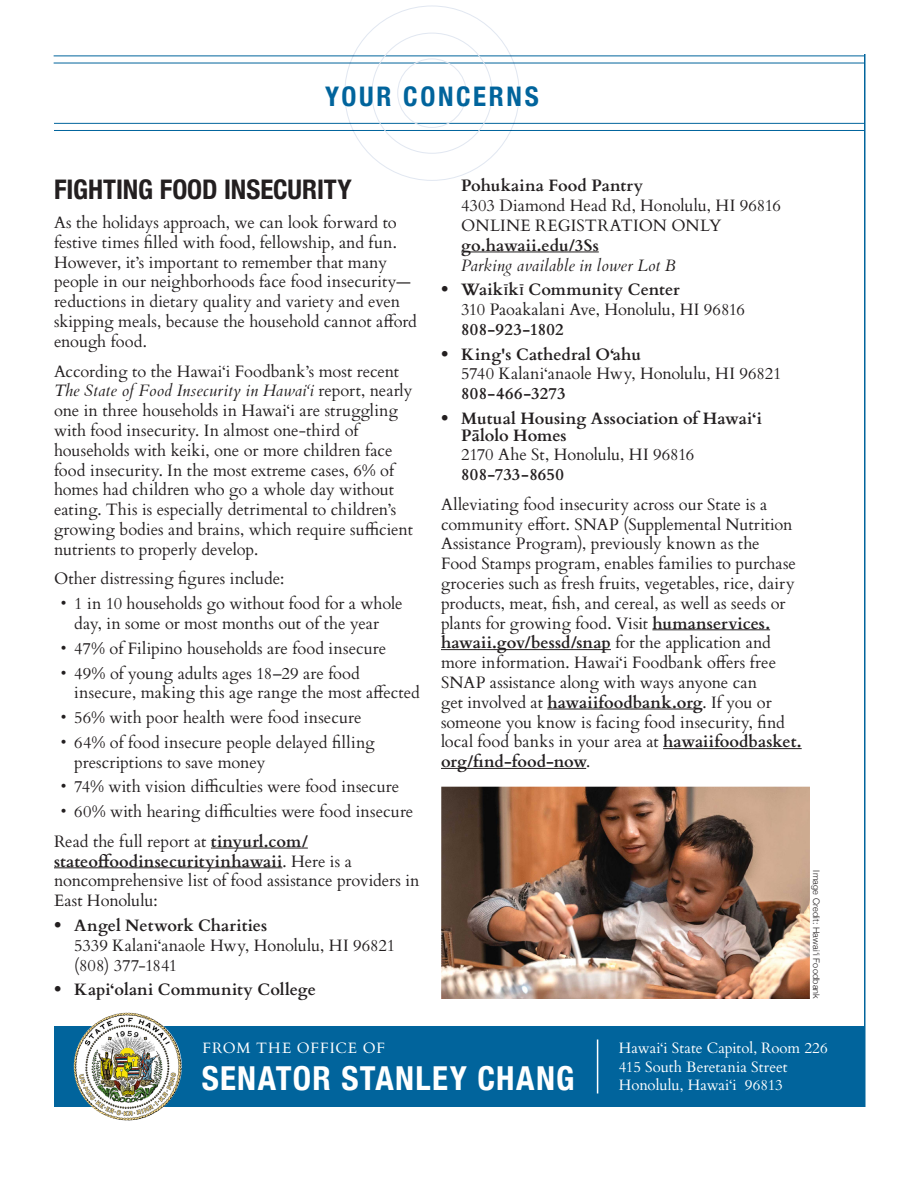
<style>
.page{position:relative;width:918px;height:1188px;background:#fff}
.page>*{position:absolute;margin:0;border:0;box-sizing:border-box;transform-origin:0 0}
.t1{font:700 condensed 33px "Helvetica Neue";letter-spacing:.04em;color:#fff}
.t2{font:700 condensed 27px "Helvetica Neue";color:#231f20}
.t3{font:700 condensed 27px "Helvetica Neue";letter-spacing:.1em;color:#01649c}
.t4{font:16.5px/19.8px "Cardo";color:#231f20}
.t5{font:700 16.5px/19.8px "Cardo";letter-spacing:.005em;color:#231f20}
.t6{font:15px "Cardo";letter-spacing:.005em;color:#fff}
.t7{font:15px "Cardo";letter-spacing:.06em;color:#fff}
.t8{font:300 9px "Helvetica Neue";letter-spacing:.025em;color:#231f20}
.s1{font-style:italic}
.s2{font-weight:700}
.s3{font-size:11.55px}
.s4{font-weight:400}
</style>
<div class="page">
<hr style="left:864px;top:54px;width:2px;height:1053px;background:#01649c">
<hr style="left:211px;top:848px;width:97px;height:1px;background:#231f20">
<hr style="left:54px;top:867px;width:228px;height:1px;background:#231f20">
<hr style="left:461px;top:251px;width:138px;height:1px;background:#231f20">
<hr style="left:652px;top:629px;width:118px;height:1px;background:#231f20">
<hr style="left:441px;top:649px;width:170px;height:1px;background:#231f20">
<hr style="left:547px;top:709px;width:155px;height:1px;background:#231f20">
<hr style="left:663px;top:748px;width:139px;height:1px;background:#231f20">
<hr style="left:441px;top:768px;width:145px;height:1px;background:#231f20">
<div style="left:54px;top:1026px;width:810px;height:81px;background:#01649c"></div>
<hr style="left:597px;top:1040px;width:1px;height:54px;background:#fff">
<img style="left:74px;top:1012px;width:108px;height:108px;border-radius:54px">
<hr style="left:54px;top:123px;width:810px;height:1px;background:#01649c">
<hr style="left:54px;top:130px;width:810px;height:1px;background:#01649c">
<hr style="left:54px;top:56px;width:810px;height:1px;background:#01649c">
<hr style="left:54px;top:63px;width:810px;height:1px;background:#01649c">
<div style="left:397px;top:58px;width:70px;height:70px;border:1px solid #e1e7f1;border-radius:50%"></div>
<img style="left:441px;top:787px;width:369px;height:212px">
<p class="t3" style="left:325px;top:74px;width:215px">YOUR CONCERNS</p>
<p class="t2" style="left:54px;top:167px;width:299px">FIGHTING FOOD INSECURITY</p>
<p class="t4" style="left:54px;top:212px;width:365px">As the holidays approach, we can look forward to festive times filled with food, fellowship, and fun.<br>However, it’s important to remember that many people in our neighborhoods face food insecurity— reductions in dietary quality and variety and even skipping meals, because the household cannot afford enough food.</p>
<p class="t4" style="left:54px;top:360px;width:360px">According to the Hawai‘i Foodbank’s most recent <span class="s1">The State of Food Insecurity in Hawai‘i</span> report, nearly one in three households in Hawai‘i are struggling with food insecurity. In almost one-third of households with keiki, one or more children face food insecurity. In the most extreme cases, 6% of homes had children who go a whole day without eating. This is especially detrimental to children’s growing bodies and brains, which require sufficient nutrients to properly develop.</p>
<p class="t4" style="left:54px;top:568px;width:232px">Other distressing figures include:</p>
<p class="t4" style="left:74px;top:593px;width:330px;text-indent:-14px">• 1 in 10 households go without food for a whole day, in some or most months out of the year</p>
<p class="t4" style="left:61px;top:637px;width:327px">• 47% of Filipino households are food insecure</p>
<p class="t4" style="left:74px;top:662px;width:347px;text-indent:-14px">• 49% of young adults ages 18–29 are food insecure, making this age range the most affected</p>
<p class="t4" style="left:61px;top:707px;width:302px">• 56% with poor health were food insecure</p>
<p class="t4" style="left:74px;top:732px;width:302px;text-indent:-14px">• 64% of food insecure people delayed filling prescriptions to save money</p>
<p class="t4" style="left:61px;top:776px;width:340px">• 74% with vision difficulties were food insecure</p>
<p class="t4" style="left:61px;top:801px;width:354px">• 60% with hearing difficulties were food insecure</p>
<p class="t4" style="left:54px;top:831px;width:367px">Read the full report at <span class="s2">tinyurl.com/ stateoffoodinsecurityinhawaii</span>. Here is a noncomprehensive list of food assistance providers in East Honolulu:</p>
<p class="t4" style="left:74px;top:915px;width:322px;text-indent:-20px"><span class="s2">• Angel Network Charities<br></span>5339 Kalani‘anaole Hwy, Honolulu, HI 96821 (808) 377-1841</p>
<p class="t5" style="left:54px;top:979px;width:264px">• Kapi‘olani Community College</p>
<p class="t4" style="left:461px;top:175px;width:321px"><span class="s2">Pohukaina Food Pantry<br></span>4303 Diamond Head Rd, Honolulu, HI 96816<br>ONLINE REGISTRATION ONLY <span class="s2">go.hawaii.edu/3Ss<br></span><span class="s1">Parking available in lower Lot B</span></p>
<p class="t5" style="left:461px;top:279px;width:285px;text-indent:-20px">• Waik<span class="s3">ī</span>k<span class="s3">ī</span> Community Center<br><span class="s4">310 Paoakalani Ave, Honolulu, HI 96816<br></span>808-923-1802</p>
<p class="t4" style="left:461px;top:343px;width:322px;text-indent:-20px"><span class="s2">• King's Cathedral O‘ahu<br></span>5740 Kalani‘anaole Hwy, Honolulu, HI 96821<br><span class="s2">808-466-3273</span></p>
<p class="t5" style="left:461px;top:409px;width:302px;line-height:16.5px;text-indent:-20px">• Mutual Housing Association of Hawai‘i<br>Pālolo Homes</p>
<p class="t4" style="left:461px;top:444px;width:234px">2170 Ahe St, Honolulu, HI 96816<br><span class="s2">808-733-8650</span></p>
<p class="t4" style="left:441px;top:494px;width:362px">Alleviating food insecurity across our State is a community effort. SNAP (Supplemental Nutrition Assistance Program), previously known as the<br>Food Stamps program, enables families to purchase groceries such as fresh fruits, vegetables, rice, dairy products, meat, fish, and cereal, as well as seeds or plants for growing food. Visit <span class="s2">humanservices. hawaii.gov/bessd/snap</span> for the application and more information. Hawai‘i Foodbank offers free SNAP assistance along with ways anyone can<br>get involved at <span class="s2">hawaiifoodbank.org</span>. If you or someone you know is facing food insecurity, find local food banks in your area at <span class="s2">hawaiifoodbasket. org/find-food-now</span>.</p>
<p class="t8" style="left:823px;top:870px;width:130px;rotate:90deg">Image Credit: Hawai‘i Foodbank</p>
<p class="t7" style="left:202px;top:1036px;width:184px">FROM THE OFFICE OF</p>
<p class="t1" style="left:202px;top:1051px;width:374px">SENATOR STANLEY CHANG</p>
<p class="t6" style="left:619px;top:1036px;width:211px">Hawai‘i State Capitol, Room 226</p>
<p class="t6" style="left:619px;top:1055px;width:170px">415 South Beretania Street</p>
<p class="t6" style="left:619px;top:1073px;width:166px">Honolulu, Hawai‘i 96813</p>
</div>
